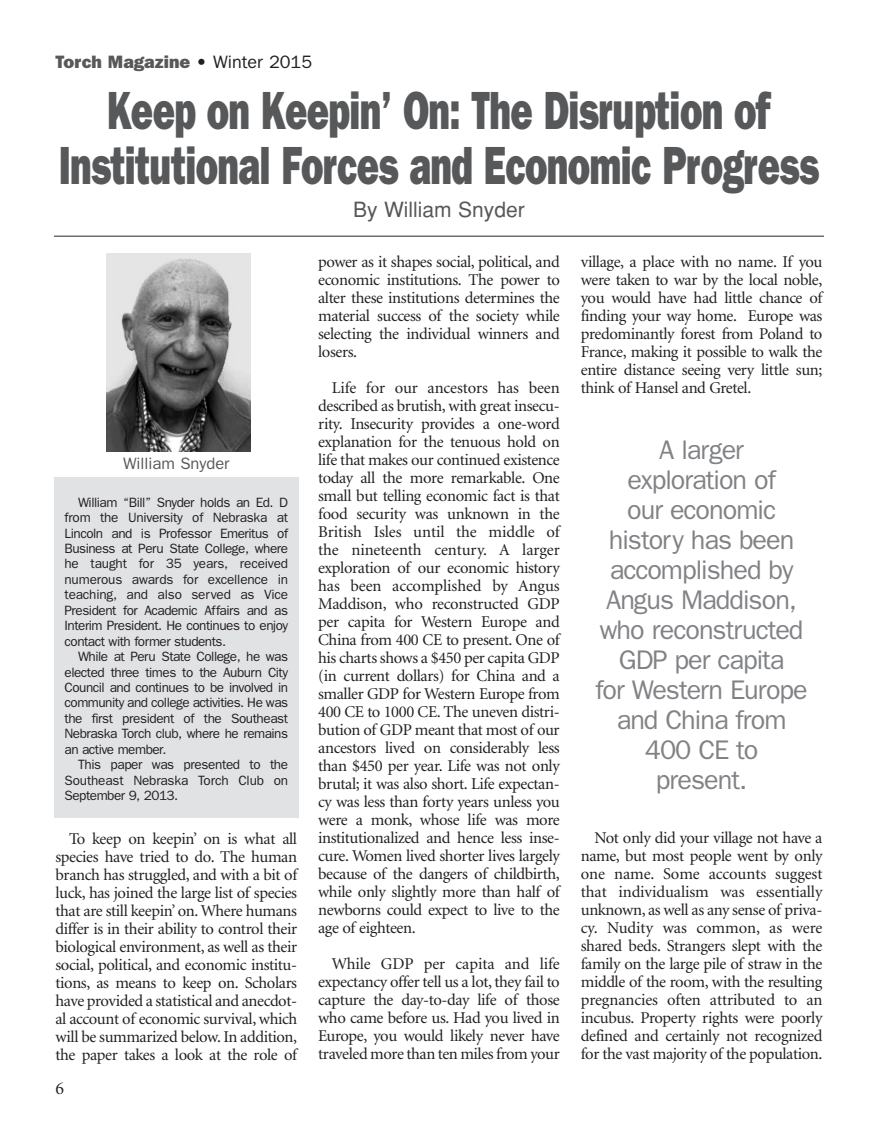
<style>
.page{position:relative;width:878px;height:1134px;background:#fff}
.page>*{position:absolute;margin:0;border:0;box-sizing:border-box;transform-origin:0 0}
.t1{font:800 54px/55.5px "Franklin Gothic";letter-spacing:-.02em;color:#57585a;text-align:center;scale:.69 1}
.t2{font:27px/30px "Franklin Gothic";letter-spacing:-.035em;color:#808285;text-align:center}
.t3{font:21px "Helvetica";color:#57585a}
.t4{font:800 18px "Franklin Gothic";color:#57585a}
.t5{font:18px "Minion";color:#231f20}
.t6{font:16.5px/18px "Minion";letter-spacing:-.025em;color:#231f20;text-align:justify}
.t7{font:16.5px "Franklin Gothic";color:#57585a}
.t8{font:13.5px/15.5px "Franklin Gothic";letter-spacing:-.035em;color:#231f20;text-align:justify}
.s1{font-weight:400;color:#231f20}
</style>
<div class="page">
<img style="left:106px;top:254px;width:144px;height:198px">
<div style="left:54px;top:477px;width:244px;height:341px;background:#e1e2e4"></div>
<hr style="left:54px;top:236px;width:770px;height:1px;background:#6c6d70">
<p class="t4" style="left:56px;top:55px;width:258px">Torch Magazine <span class="s1">• Winter 2015</span></p>
<h1 class="t1" style="left:59px;top:87px;width:1103px">Keep on Keepin’ On: The Disruption of<br>Institutional Forces and Economic Progress</h1>
<p class="t3" style="left:353px;top:202px;width:173px">By William Snyder</p>
<p class="t7" style="left:123px;top:458px;width:108px">William Snyder</p>
<p class="t8" style="left:64px;top:495px;width:225px;text-indent:14px">William “Bill” Snyder holds an Ed. D from the University of Nebraska at Lincoln and is Professor Emeritus of Business at Peru State College, where he taught for 35 years, received numerous awards for excellence in teaching, and also served as Vice President for Academic Affairs and as Interim President. He continues to enjoy contact with former students.</p>
<p class="t8" style="left:64px;top:650px;width:225px;text-indent:14px">While at Peru State College, he was elected three times to the Auburn City Council and continues to be involved in community and college activities. He was the first president of the Southeast Nebraska Torch club, where he remains an active member.</p>
<p class="t8" style="left:64px;top:758px;width:225px;text-indent:14px">This paper was presented to the Southeast Nebraska Torch Club on September 9, 2013.</p>
<p class="t6" style="left:55px;top:831px;width:243px;text-indent:14px">To keep on keepin’ on is what all species have tried to do. The human branch has struggled, and with a bit of luck, has joined the large list of species that are still keepin’ on. Where humans differ is in their ability to control their biological environment, as well as their social, political, and economic institu&shy;tions, as means to keep on. Scholars have provided a statistical and anecdot&shy;al account of economic survival, which will be summarized below. In addition, the paper takes a look at the role of</p>
<p class="t5" style="left:56px;top:1081px;width:10px">6</p>
<p class="t6" style="left:318px;top:254px;width:243px">power as it shapes social, political, and economic institutions. The power to alter these institutions determines the material success of the society while selecting the individual winners and losers.</p>
<p class="t6" style="left:318px;top:380px;width:243px;text-indent:14px">Life for our ancestors has been described as brutish, with great insecu&shy;rity. Insecurity provides a one-word explanation for the tenuous hold on life that makes our continued existence today all the more remarkable. One small but telling economic fact is that food security was unknown in the British Isles until the middle of the nineteenth century. A larger exploration of our economic history has been accomplished by Angus Maddison, who reconstructed GDP per capita for Western Europe and China from 400 CE to present. One of his charts shows a $450 per capita GDP (in current dollars) for China and a smaller GDP for Western Europe from 400 CE to 1000 CE. The uneven distri&shy;bution of GDP meant that most of our ancestors lived on considerably less than $450 per year. Life was not only brutal; it was also short. Life expectan&shy;cy was less than forty years unless you were a monk, whose life was more institutionalized and hence less inse&shy;cure. Women lived shorter lives largely because of the dangers of childbirth, while only slightly more than half of newborns could expect to live to the age of eighteen.</p>
<p class="t6" style="left:318px;top:956px;width:243px;text-indent:14px">While GDP per capita and life expectancy offer tell us a lot, they fail to capture the day-to-day life of those who came before us. Had you lived in Europe, you would likely never have traveled more than ten miles from your</p>
<p class="t6" style="left:581px;top:254px;width:243px">village, a place with no name. If you were taken to war by the local noble, you would have had little chance of finding your way home. Europe was predominantly forest from Poland to France, making it possible to walk the entire distance seeing very little sun; think of Hansel and Gretel.</p>
<h2 class="t2" style="left:595px;top:437px;width:214px">A larger<br>exploration of<br>our economic history has been accomplished by<br>Angus Maddison, who reconstructed<br>GDP per capita<br>for Western Europe and China from<br>400 CE to<br>present.</h2>
<p class="t6" style="left:581px;top:830px;width:243px;text-indent:14px">Not only did your village not have a name, but most people went by only one name. Some accounts suggest that individualism was essentially unknown, as well as any sense of priva&shy;cy. Nudity was common, as were shared beds. Strangers slept with the family on the large pile of straw in the middle of the room, with the resulting pregnancies often attributed to an incubus. Property rights were poorly defined and certainly not recognized for the vast majority of the population.</p>
</div>
